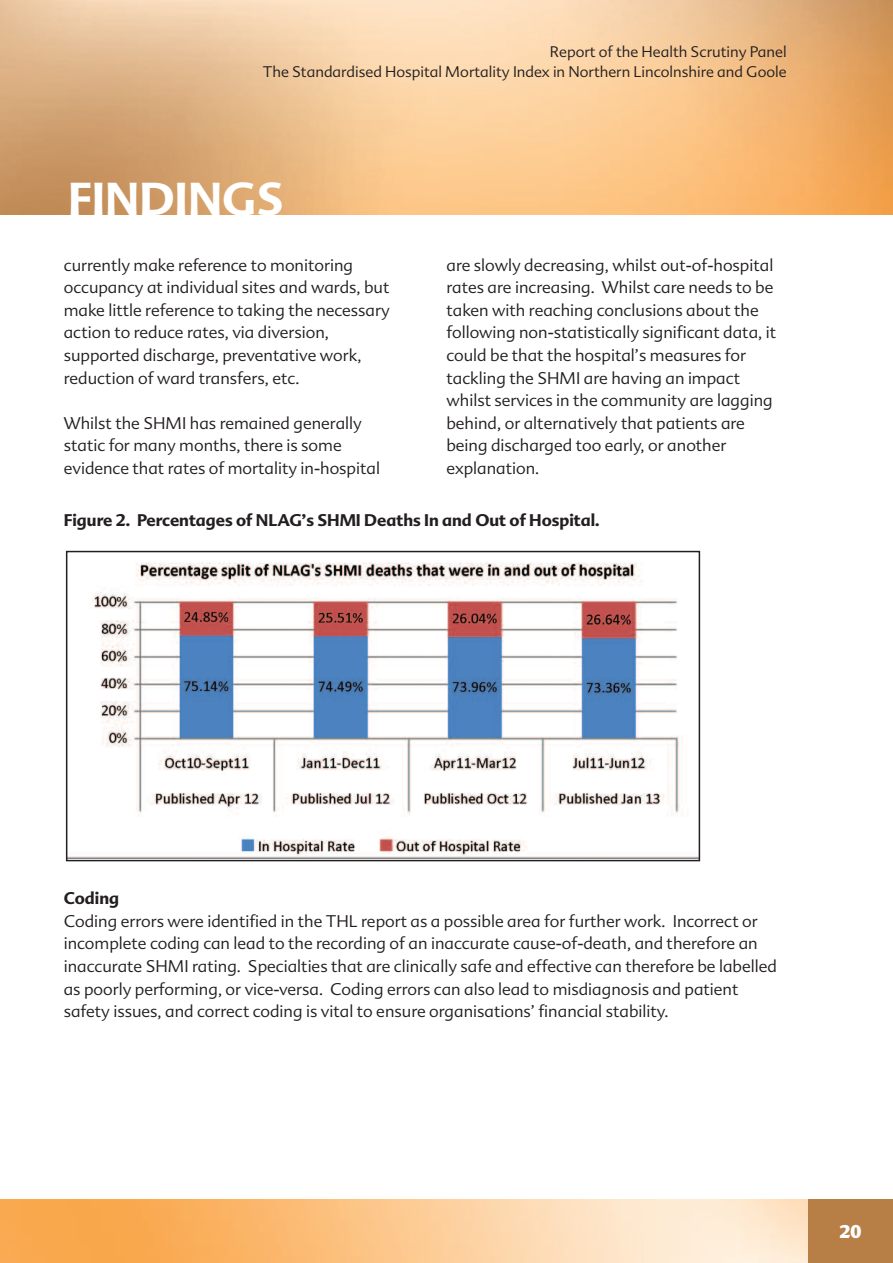
<style>
.page{position:relative;width:893px;height:1263px;background:#fff}
.page>*{position:absolute;margin:0;border:0;box-sizing:border-box;transform-origin:0 0}
.t1{font:700 45px "Advert";color:#fff}
.t2{font:900 18px "Advert";color:#fff}
.t3{font:300 16.5px/22.6px "Advert";color:#231f20}
.t4{font:700 16.5px "Advert";color:#231f20}
.t5{font:300 15px/20.5px "Advert";color:#231f20;text-align:right}
</style>
<div class="page">
<img style="left:0;top:0;width:893px;height:215px">
<img style="left:0;top:1199px;width:808px;height:64px">
<div style="left:808px;top:1199px;width:85px;height:64px;background:#b77e46"></div>
<img style="left:69px;top:562px;width:628px;height:296px">
<div style="left:66px;top:551px;width:634px;height:310px;border:2px solid #231f20"></div>
<p class="t5" style="left:263px;top:43px;width:525px">Report of the Health Scrutiny Panel<br>The Standardised Hospital Mortality Index in Northern Lincolnshire and Goole</p>
<h1 class="t1" style="left:68px;top:183px;width:217px">FINDINGS</h1>
<p class="t3" style="left:64px;top:255px;width:327px">currently make reference to monitoring occupancy at individual sites and wards, but make little reference to taking the necessary action to reduce rates, via diversion, supported discharge, preventative work, reduction of ward transfers, etc.</p>
<p class="t3" style="left:64px;top:413px;width:318px">Whilst the SHMI has remained generally static for many months, there is some evidence that rates of mortality in-hospital</p>
<p class="t3" style="left:446px;top:255px;width:331px">are slowly decreasing, whilst out-of-hospital rates are increasing. Whilst care needs to be taken with reaching conclusions about the following non-statistically significant data, it could be that the hospital’s measures for tackling the SHMI are having an impact whilst services in the community are lagging behind, or alternatively that patients are being discharged too early, or another explanation.</p>
<p class="t4" style="left:64px;top:514px;width:537px">Figure 2. Percentages of NLAG’s SHMI Deaths In and Out of Hospital.</p>
<p class="t4" style="left:64px;top:892px;width:57px">Coding</p>
<p class="t3" style="left:64px;top:911px;width:715px">Coding errors were identified in the THL report as a possible area for further work. Incorrect or incomplete coding can lead to the recording of an inaccurate cause-of-death, and therefore an inaccurate SHMI rating. Specialties that are clinically safe and effective can therefore be labelled as poorly performing, or vice-versa. Coding errors can also lead to misdiagnosis and patient safety issues, and correct coding is vital to ensure organisations’ financial stability.</p>
<p class="t2" style="left:839px;top:1225px;width:23px">20</p>
</div>
